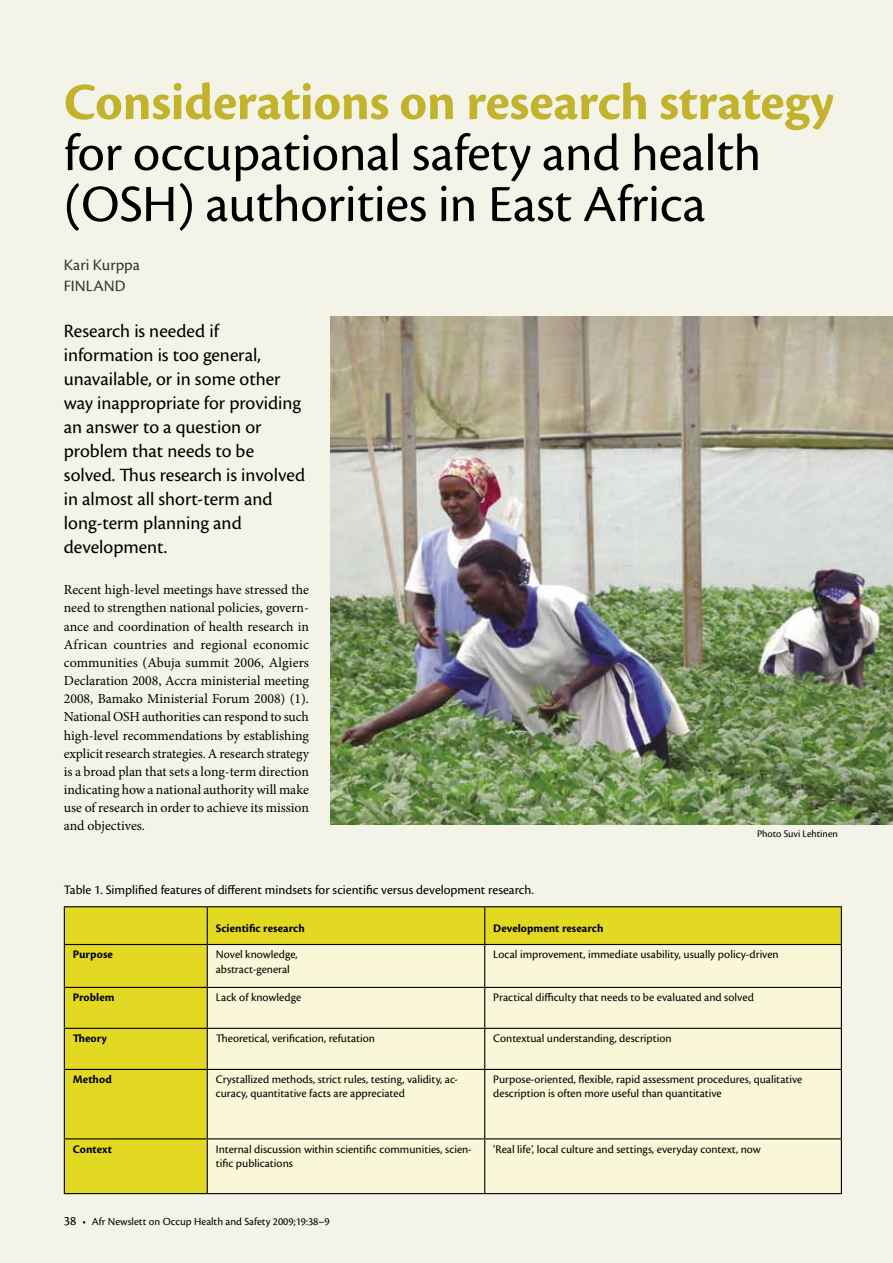
<style>
.page{position:relative;width:893px;height:1263px;background:#f4f3e8}
.page>*{position:absolute;margin:0;border:0;box-sizing:border-box;transform-origin:0 0}
.t1{font:54px/51px "Cronos Pro";letter-spacing:-.005em;color:#000}
.t2{font:700 54px "Cronos Pro";letter-spacing:-.005em;color:#c3b32c}
.t3{font:19.5px/24px "Cronos Pro";color:#000}
.t4{font:16.5px/21px "Cronos Pro";color:#333}
.t5{font:13.8px/18.1px "Minion Pro";color:#000;text-align:justify}
.t6{font:13.5px "Cronos Pro";color:#000}
.t7{font:12px/14.4px "Cronos Pro";color:#000}
.t8{font:700 12px "Cronos Pro";letter-spacing:.005em;color:#000}
.t9{font:11.25px "Cronos Pro";color:#000}
.t10{font:10.5px "Cronos Pro";letter-spacing:-.005em;color:#000}
.s1{font-size:13.5px}
</style>
<div class="page">
<div style="left:65px;top:907px;width:776px;height:286px;background:#e3d923"></div>
<div style="left:208px;top:945px;width:633px;height:248px;background:#faf7d8"></div>
<hr style="left:64px;top:906px;width:143px;height:1px;background:#000">
<hr style="left:207px;top:906px;width:278px;height:1px;background:#000">
<hr style="left:485px;top:906px;width:357px;height:1px;background:#000">
<hr style="left:64px;top:944px;width:143px;height:1px;background:#000">
<hr style="left:207px;top:944px;width:278px;height:1px;background:#000">
<hr style="left:485px;top:944px;width:357px;height:1px;background:#000">
<hr style="left:64px;top:987px;width:143px;height:1px;background:#000">
<hr style="left:207px;top:987px;width:278px;height:1px;background:#000">
<hr style="left:485px;top:987px;width:357px;height:1px;background:#000">
<hr style="left:64px;top:1028px;width:143px;height:1px;background:#000">
<hr style="left:207px;top:1028px;width:278px;height:1px;background:#000">
<hr style="left:485px;top:1028px;width:357px;height:1px;background:#000">
<hr style="left:64px;top:1069px;width:143px;height:1px;background:#000">
<hr style="left:207px;top:1069px;width:278px;height:1px;background:#000">
<hr style="left:485px;top:1069px;width:357px;height:1px;background:#000">
<hr style="left:64px;top:1138px;width:143px;height:1px;background:#000">
<hr style="left:207px;top:1138px;width:278px;height:1px;background:#000">
<hr style="left:485px;top:1138px;width:357px;height:1px;background:#000">
<hr style="left:64px;top:1193px;width:143px;height:1px;background:#000">
<hr style="left:207px;top:1193px;width:278px;height:1px;background:#000">
<hr style="left:485px;top:1193px;width:357px;height:1px;background:#000">
<hr style="left:64px;top:907px;width:1px;height:37px;background:#000">
<hr style="left:64px;top:945px;width:1px;height:42px;background:#000">
<hr style="left:64px;top:988px;width:1px;height:40px;background:#000">
<hr style="left:64px;top:1029px;width:1px;height:40px;background:#000">
<hr style="left:64px;top:1070px;width:1px;height:68px;background:#000">
<hr style="left:64px;top:1139px;width:1px;height:54px;background:#000">
<hr style="left:207px;top:907px;width:1px;height:37px;background:#000">
<hr style="left:484px;top:907px;width:1px;height:37px;background:#000">
<hr style="left:841px;top:907px;width:1px;height:37px;background:#000">
<hr style="left:207px;top:945px;width:1px;height:42px;background:#000">
<hr style="left:484px;top:945px;width:1px;height:42px;background:#000">
<hr style="left:841px;top:945px;width:1px;height:42px;background:#000">
<hr style="left:207px;top:988px;width:1px;height:40px;background:#000">
<hr style="left:484px;top:988px;width:1px;height:40px;background:#000">
<hr style="left:841px;top:988px;width:1px;height:40px;background:#000">
<hr style="left:207px;top:1029px;width:1px;height:40px;background:#000">
<hr style="left:484px;top:1029px;width:1px;height:40px;background:#000">
<hr style="left:841px;top:1029px;width:1px;height:40px;background:#000">
<hr style="left:207px;top:1070px;width:1px;height:68px;background:#000">
<hr style="left:484px;top:1070px;width:1px;height:68px;background:#000">
<hr style="left:841px;top:1070px;width:1px;height:68px;background:#000">
<hr style="left:207px;top:1139px;width:1px;height:54px;background:#000">
<hr style="left:484px;top:1139px;width:1px;height:54px;background:#000">
<hr style="left:841px;top:1139px;width:1px;height:54px;background:#000">
<img style="left:330px;top:317px;width:563px;height:507px">
<h1 class="t2" style="left:64px;top:71px;width:771px">Considerations on research strategy</h1>
<h1 class="t1" style="left:64px;top:128px;width:699px">for occupational safety and health (OSH) authorities in East Africa</h1>
<h3 class="t4" style="left:64px;top:255px;width:78px">Kari Kurppa<br>FINLAND</h3>
<p class="t3" style="left:64px;top:319px;width:243px">Research is needed if information is too general, unavailable, or in some other way inappropriate for providing an answer to a question or problem that needs to be solved. Thus research is involved in almost all short-term and long-term planning and development.</p>
<p class="t5" style="left:64px;top:581px;width:247px">Recent high-level meetings have stressed the need to strengthen national policies, govern&shy;ance and coordination of health research in African countries and regional economic communities (Abuja summit 2006, Algiers Declaration 2008, Accra ministerial meeting 2008, Bamako Ministerial Forum 2008) (1).<br>National OSH authorities can respond to such high-level recommendations by establishing explicit research strategies. A research strategy is a broad plan that sets a long-term direction indicating how a national authority will make use of research in order to achieve its mission and objectives.</p>
<p class="t10" style="left:757px;top:828px;width:82px">Photo Suvi Lehtinen</p>
<p class="t6" style="left:64px;top:882px;width:471px">Table 1. Simplified features of different mindsets for scientific versus development research.</p>
<p class="t8" style="left:216px;top:921px;width:90px">Scientific research</p>
<p class="t8" style="left:493px;top:921px;width:112px">Development research</p>
<p class="t8" style="left:73px;top:947px;width:42px">Purpose</p>
<p class="t7" style="left:216px;top:947px;width:83px">Novel knowledge, abstract-general</p>
<p class="t7" style="left:493px;top:947px;width:287px">Local improvement, immediate usability, usually policy-driven</p>
<p class="t8" style="left:73px;top:990px;width:43px">Problem</p>
<p class="t7" style="left:216px;top:990px;width:87px">Lack of knowledge</p>
<p class="t7" style="left:493px;top:990px;width:262px">Practical difficulty that needs to be evaluated and solved</p>
<p class="t8" style="left:73px;top:1031px;width:36px">Theory</p>
<p class="t7" style="left:216px;top:1031px;width:161px">Theoretical, verification, refutation</p>
<p class="t7" style="left:493px;top:1031px;width:180px">Contextual understanding, description</p>
<p class="t8" style="left:73px;top:1072px;width:40px">Method</p>
<p class="t7" style="left:216px;top:1072px;width:244px">Crystallized methods, strict rules, testing, validity, ac&shy;curacy, quantitative facts are appreciated</p>
<p class="t7" style="left:493px;top:1072px;width:311px">Purpose-oriented, flexible, rapid assessment procedures, qualitative description is often more useful than quantitative</p>
<p class="t8" style="left:73px;top:1142px;width:41px">Context</p>
<p class="t7" style="left:216px;top:1141px;width:258px">Internal discussion within scientific communities, scien&shy;tific publications</p>
<p class="t7" style="left:493px;top:1141px;width:269px">‘Real life’, local culture and settings, everyday context, now</p>
<p class="t9" style="left:64px;top:1214px;width:267px"><span class="s1">38</span> • Afr Newslett on Occup Health and Safety 2009;19:38–9</p>
</div>
